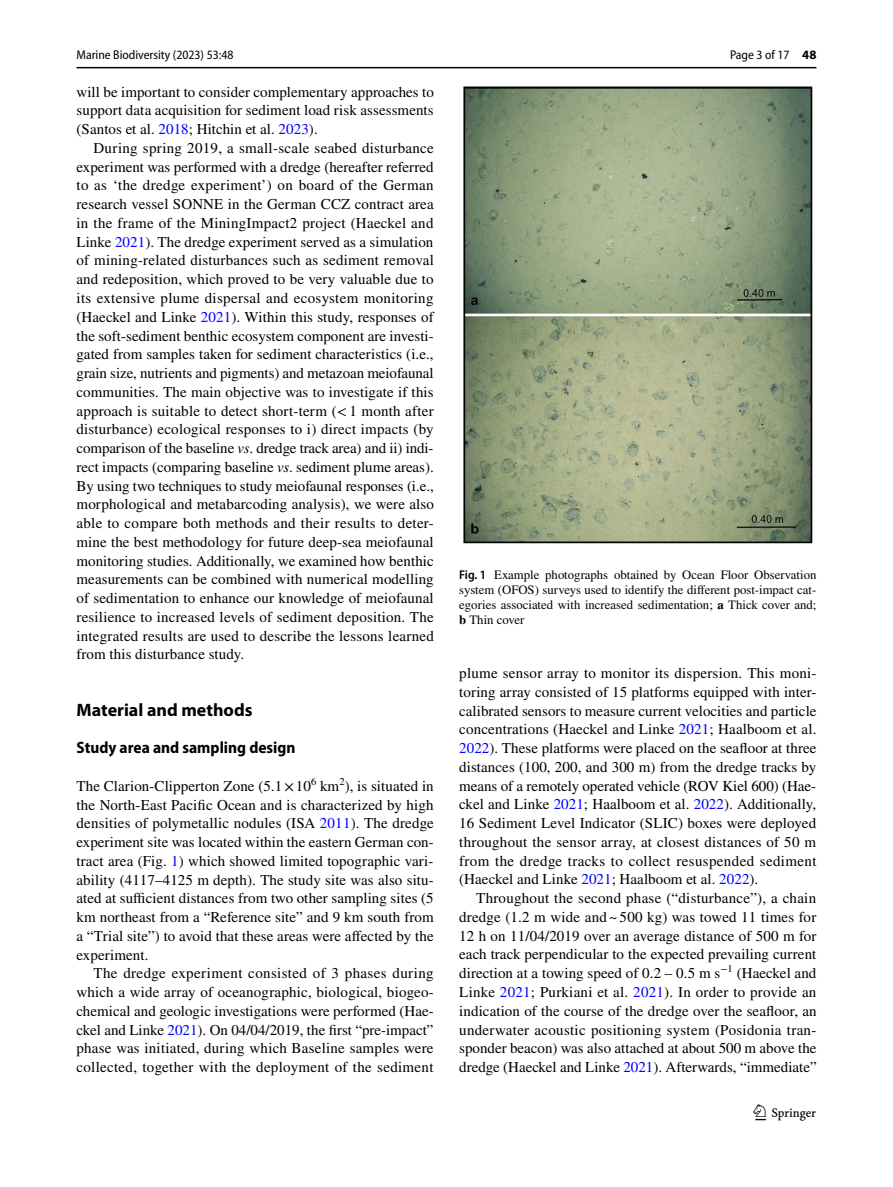
<style>
.page{position:relative;width:893px;height:1187px;background:#fff}
.page>*{position:absolute;margin:0;border:0;box-sizing:border-box;transform-origin:0 0}
.t1{font:22.5px "Springnew Regular 3";color:#000}
.t2{font:700 18px "Myriad Pro";color:#000}
.t3{font:700 semi-condensed 16.5px "Myriad Pro";color:#000}
.t4{font:15px/18.8px "STIX";letter-spacing:.005em;color:#000;text-align:justify}
.t5{font:12.75px/15px "STIX";color:#000;text-align:justify}
.t6{font:semi-condensed 12.75px "Myriad Pro";color:#000}
.s1{color:#00f}
.s2{font-style:italic}
.s3{font-weight:700;font-stretch:normal}
.s4{font-family:"Myriad Pro";font-weight:600;font-stretch:semi-condensed}
.s5{font-weight:700}
</style>
<div class="page">
<hr style="left:77px;top:67px;width:739px;height:1px;background:#000">
<div style="left:459px;top:87px;width:357px;height:456px;background:linear-gradient(to bottom,#fff,#fff)"></div>
<img style="left:463px;top:87px;width:349px;height:456px">
<p class="t6" style="left:77px;top:48px;width:158px">Marine Biodiversity (2023) 53:48</p>
<p class="t4" style="left:77px;top:83px;width:359px">will be important to consider complementary approaches to support data acquisition for sediment load risk assessments (Santos et al. <span class="s1">2018</span>; Hitchin et al. <span class="s1">2023</span>).</p>
<p class="t4" style="left:77px;top:139px;width:359px;text-indent:17px">During spring 2019, a small-scale seabed disturbance experiment was performed with a dredge (hereafter referred to as ‘the dredge experiment’) on board of the German research vessel SONNE in the German CCZ contract area in the frame of the MiningImpact2 project (Haeckel and Linke <span class="s1">2021</span>). The dredge experiment served as a simulation of mining-related disturbances such as sediment removal and redeposition, which proved to be very valuable due to its extensive plume dispersal and ecosystem monitoring (Haeckel and Linke <span class="s1">2021</span>). Within this study, responses of the soft-sediment benthic ecosystem component are investi&shy;gated from samples taken for sediment characteristics (i.e., grain size, nutrients and pigments) and metazoan meiofaunal communities. The main objective was to investigate if this approach is suitable to detect short-term (&lt;1 month after disturbance) ecological responses to i) direct impacts (by comparison of the baseline <span class="s2">vs</span>. dredge track area) and ii) indi&shy;rect impacts (comparing baseline <span class="s2">vs</span>. sediment plume areas).<br>By using two techniques to study meiofaunal responses (i.e., morphological and metabarcoding analysis), we were also able to compare both methods and their results to deter&shy;mine the best methodology for future deep-sea meiofaunal monitoring studies. Additionally, we examined how benthic measurements can be combined with numerical modelling of sedimentation to enhance our knowledge of meiofaunal resilience to increased levels of sediment deposition. The integrated results are used to describe the lessons learned from this disturbance study.</p>
<p class="t2" style="left:77px;top:698px;width:178px">Material and methods</p>
<p class="t3" style="left:77px;top:738px;width:220px">Study area and sampling design</p>
<p class="t4" style="left:77px;top:777px;width:359px">The Clarion-Clipperton Zone (5.1× -10<sup>6</sup> km<sup>2</sup>), is situated in the North-East Pacific Ocean and is characterized by high densities of polymetallic nodules (ISA <span class="s1">2011</span>). The dredge experiment site was located within the eastern German con&shy;tract area (Fig. <span class="s1">1</span>) which showed limited topographic vari&shy;ability (4117–4125 m depth). The study site was also situ&shy;ated at sufficient distances from two other sampling sites (5 km northeast from a “Reference site” and 9 km south from a “Trial site”) to avoid that these areas were affected by the experiment.</p>
<p class="t4" style="left:77px;top:964px;width:359px;text-indent:17px">The dredge experiment consisted of 3 phases during which a wide array of oceanographic, biological, biogeo&shy;chemical and geologic investigations were performed (Hae&shy;ckel and Linke <span class="s1">2021</span>). On 04/04/2019, the first “pre-impact” phase was initiated, during which Baseline samples were collected, together with the deployment of the sediment</p>
<p class="t6" style="left:730px;top:48px;width:88px">Page 3 of 17 <span class="s3">48</span></p>
<p class="t5" style="left:459px;top:567px;width:359px"><span class="s4">Fig. 1</span> Example photographs obtained by Ocean Floor Observation system (OFOS) surveys used to identify the different post-impact cat&shy;egories associated with increased sedimentation; <span class="s5">a</span> Thick cover and; <span class="s5">b</span> Thin cover</p>
<p class="t4" style="left:459px;top:664px;width:359px">plume sensor array to monitor its dispersion. This moni&shy;toring array consisted of 15 platforms equipped with inter&shy;calibrated sensors to measure current velocities and particle concentrations (Haeckel and Linke <span class="s1">2021</span>; Haalboom et al.<br><span class="s1">2022</span>). These platforms were placed on the seafloor at three distances (100, 200, and 300 m) from the dredge tracks by means of a remotely operated vehicle (ROV Kiel 600) (Hae&shy;ckel and Linke <span class="s1">2021</span>; Haalboom et al. <span class="s1">2022</span>). Additionally, 16 Sediment Level Indicator (SLIC) boxes were deployed throughout the sensor array, at closest distances of 50 m from the dredge tracks to collect resuspended sediment (Haeckel and Linke <span class="s1">2021</span>; Haalboom et al. <span class="s1">2022</span>).</p>
<p class="t4" style="left:459px;top:889px;width:359px;text-indent:17px">Throughout the second phase (“disturbance”), a chain dredge (1.2 m wide and ~ 500 kg) was towed 11 times for 12 h on 11/04/2019 over an average distance of 500 m for each track perpendicular to the expected prevailing current direction at a towing speed of 0.2 – 0.5 m s<sup>−1</sup> (Haeckel and Linke <span class="s1">2021</span>; Purkiani et al. <span class="s1">2021</span>). In order to provide an indication of the course of the dredge over the seafloor, an underwater acoustic positioning system (Posidonia tran&shy;sponder beacon) was also attached at about 500 m above the dredge (Haeckel and Linke <span class="s1">2021</span>). Afterwards, “immediate”</p>
<h1 class="t1" style="left:755px;top:1104px;width:62px">1 3</h1>
</div>
